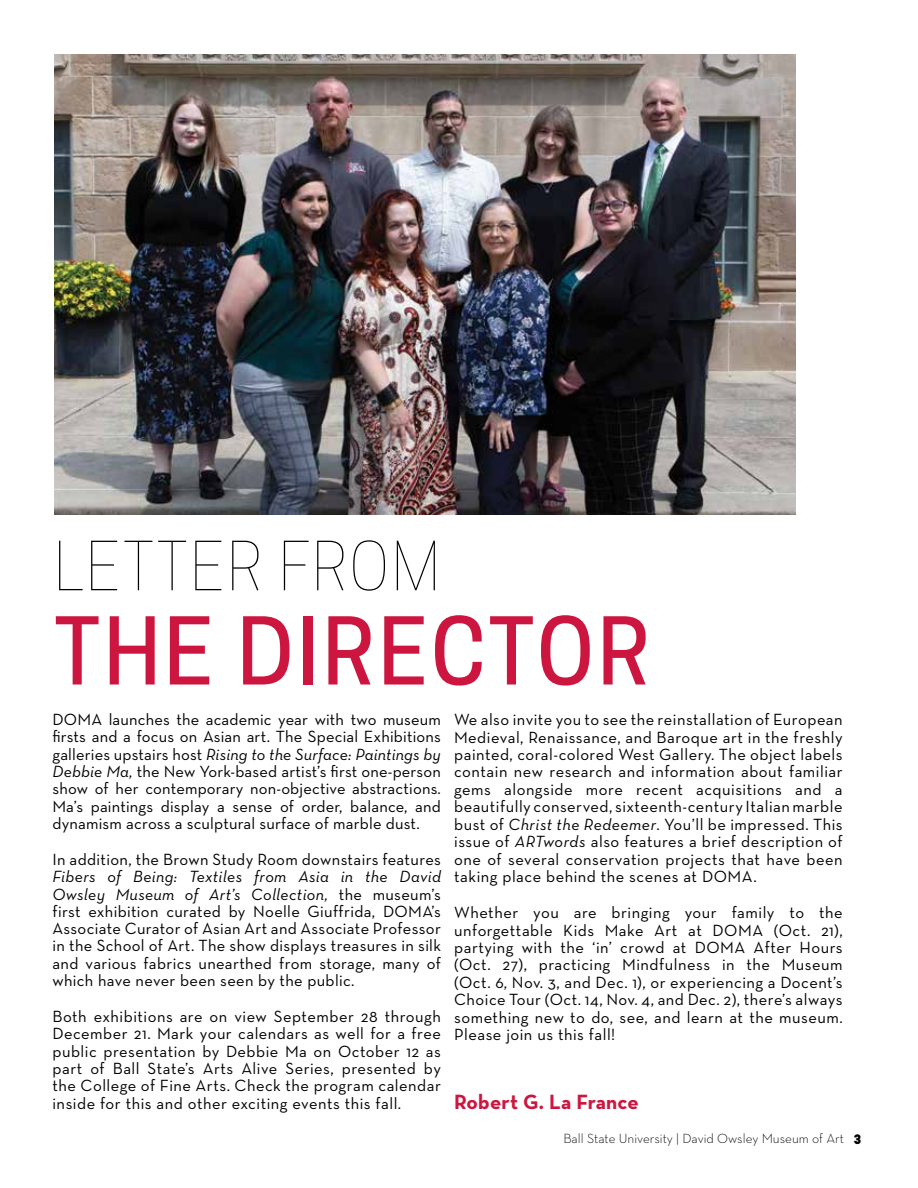
<style>
.page{position:relative;width:918px;height:1188px;background:#fff}
.page>*{position:absolute;margin:0;border:0;box-sizing:border-box;transform-origin:0 0}
.t1{font:500 87.45px "Cooper Hewitt";letter-spacing:.04em;color:#cd163f}
.t2{font:100 63.6px "Cooper Hewitt";letter-spacing:.04em;color:#000}
.t3{font:700 21px "Neutra Text";letter-spacing:.01em;color:#cd163f}
.t4{font:16.5px/17.2px "Neutra Text";letter-spacing:.02em;color:#000;text-align:justify}
.t5{font:300 13.5px "Neutra Text";color:#000}
.s1{font-style:italic}
.s2{font-family:"Korolev";font-weight:800}
</style>
<div class="page">
<img style="left:54px;top:54px;width:741px;height:460px">
<h2 class="t2" style="left:54px;top:525px;width:387px">LETTER FROM</h2>
<h1 class="t1" style="left:54px;top:600px;width:597px">THE DIRECTOR</h1>
<p class="t4" style="left:52px;top:711px;width:390px">DOMA launches the academic year with two museum firsts and a focus on Asian art. The Special Exhibitions galleries upstairs host <span class="s1">Rising to the Surface: Paintings by Debbie Ma,</span> the New York-based artist’s first one-person show of her contemporary non-objective abstractions.<br>Ma’s paintings display a sense of order, balance, and dynamism across a sculptural surface of marble dust.</p>
<p class="t4" style="left:52px;top:850px;width:390px">In addition, the Brown Study Room downstairs features</p>
<p class="t4" style="left:52px;top:868px;width:390px"><span class="s1">Fibers of Being: Textiles from Asia in the David Owsley Museum of Art’s Collection,</span> the museum’s first exhibition curated by Noelle Giuffrida, DOMA’s Associate Curator of Asian Art and Associate Professor in the School of Art. The show displays treasures in silk and various fabrics unearthed from storage, many of which have never been seen by the public.</p>
<p class="t4" style="left:52px;top:1008px;width:390px">Both exhibitions are on view September 28 through December 21. Mark your calendars as well for a free public presentation by Debbie Ma on October 12 as part of Ball State’s Arts Alive Series, presented by the College of Fine Arts. Check the program calendar inside for this and other exciting events this fall.</p>
<p class="t4" style="left:454px;top:711px;width:390px">We also invite you to see the reinstallation of European Medieval, Renaissance, and Baroque art in the freshly painted, coral-colored West Gallery. The object labels contain new research and information about familiar gems alongside more recent acquisitions and a beautifully conserved, sixteenth-century Italian marble bust of <span class="s1">Christ the Redeemer</span>. You’ll be impressed. This issue of <span class="s1">ARTwords</span> also features a brief description of one of several conservation projects that have been taking place behind the scenes at DOMA.</p>
<p class="t4" style="left:454px;top:904px;width:390px">Whether you are bringing your family to the unforgettable Kids Make Art at DOMA (Oct. 21), partying with the ‘in’ crowd at DOMA After Hours (Oct. 27), practicing Mindfulness in the Museum (Oct. 6, Nov. 3, and Dec. 1), or experiencing a Docent’s Choice Tour (Oct. 14, Nov. 4, and Dec. 2), there’s always something new to do, see, and learn at the museum.<br>Please join us this fall!</p>
<p class="t3" style="left:454px;top:1088px;width:186px">Robert G. La France</p>
<p class="t5" style="left:563px;top:1131px;width:299px">Ball State University | David Owsley Museum of Art <span class="s2">3</span></p>
</div>
